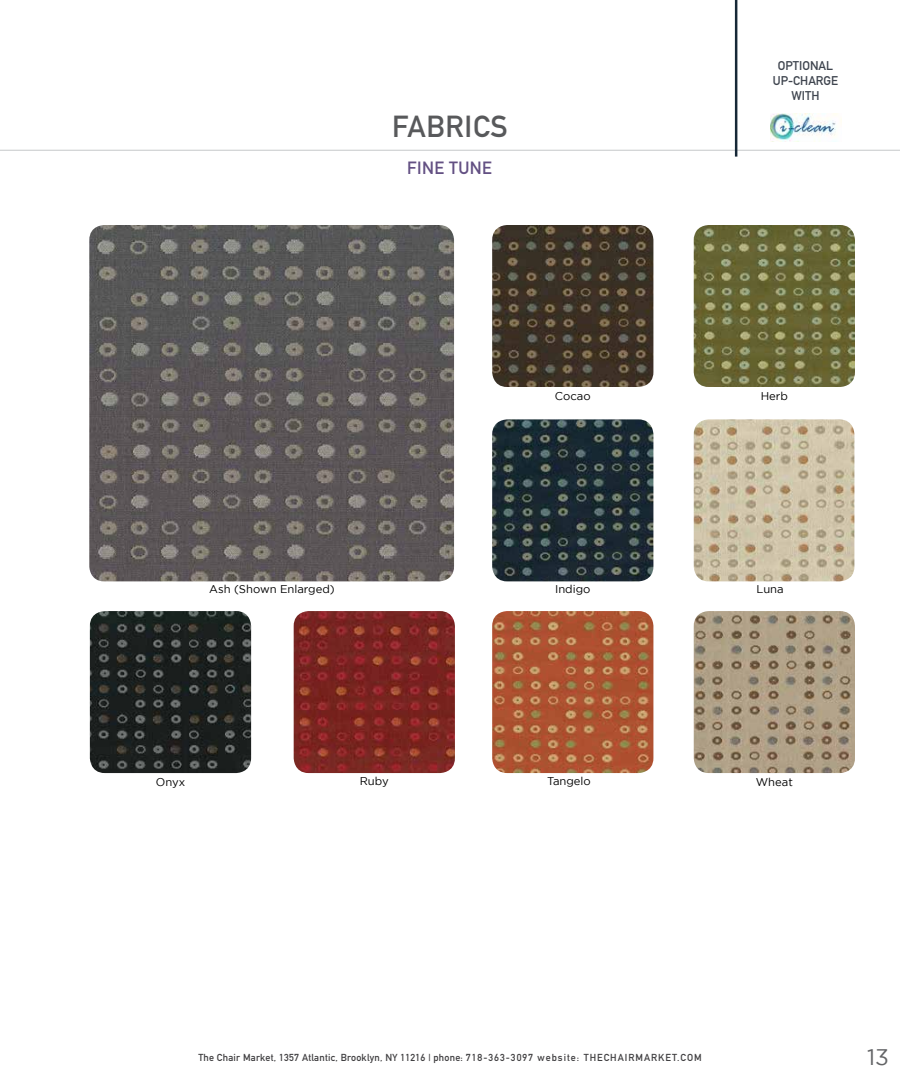
<style>
.page{position:relative;width:900px;height:1080px;background:#fff}
.page>*{position:absolute;margin:0;border:0;box-sizing:border-box;transform-origin:0 0}
.t1{font:700 30px "DIN Alternate";letter-spacing:.025em;color:#58595b}
.t2{font:22.5px "Gotham";color:#636466}
.t3{font:700 17.5px "DIN Alternate";letter-spacing:.025em;color:#635083}
.t4{font:700 12.5px/15px "DIN Alternate";color:#3f454f;text-align:center}
.t5{font:11.25px "Gotham";color:#000}
.t6{font:700 10px "DIN Alternate";letter-spacing:.025em;color:#414042}
</style>
<div class="page">
<hr style="left:0;top:150px;width:900px;height:1px;background:#d1d3d4">
<hr style="left:735px;top:0;width:2px;height:157px;background:#162837">
<img style="left:770px;top:113px;width:68px;height:28px">
<img style="left:89px;top:225px;width:365px;height:356px">
<img style="left:492px;top:225px;width:161px;height:162px">
<img style="left:694px;top:225px;width:161px;height:162px">
<img style="left:90px;top:611px;width:161px;height:162px">
<img style="left:694px;top:611px;width:161px;height:162px">
<img style="left:492px;top:419px;width:161px;height:162px">
<img style="left:294px;top:611px;width:161px;height:162px">
<img style="left:694px;top:419px;width:160px;height:162px">
<img style="left:492px;top:611px;width:161px;height:162px">
<h1 class="t1" style="left:392px;top:103px;width:117px">FABRICS</h1>
<h3 class="t3" style="left:407px;top:155px;width:86px">FINE TUNE</h3>
<p class="t4" style="left:773px;top:57px;width:67px">OPTIONAL<br>UP-CHARGE<br>WITH</p>
<p class="t5" style="left:555px;top:389px;width:37px">Cocao</p>
<p class="t5" style="left:761px;top:389px;width:29px">Herb</p>
<p class="t5" style="left:209px;top:583px;width:127px">Ash (Shown Enlarged)</p>
<p class="t5" style="left:555px;top:583px;width:37px">Indigo</p>
<p class="t5" style="left:756px;top:583px;width:29px">Luna</p>
<p class="t5" style="left:156px;top:775px;width:31px">Onyx</p>
<p class="t5" style="left:360px;top:775px;width:30px">Ruby</p>
<p class="t5" style="left:756px;top:775px;width:39px">Wheat</p>
<p class="t5" style="left:547px;top:775px;width:45px">Tangelo</p>
<p class="t6" style="left:198px;top:1050px;width:505px">The Chair Market, 1357 Atlantic, Brooklyn, NY 11216 | phone: 718-363-3097 website: THECHAIRMARKET.COM</p>
<h2 class="t2" style="left:867px;top:1044px;width:23px">13</h2>
</div>
